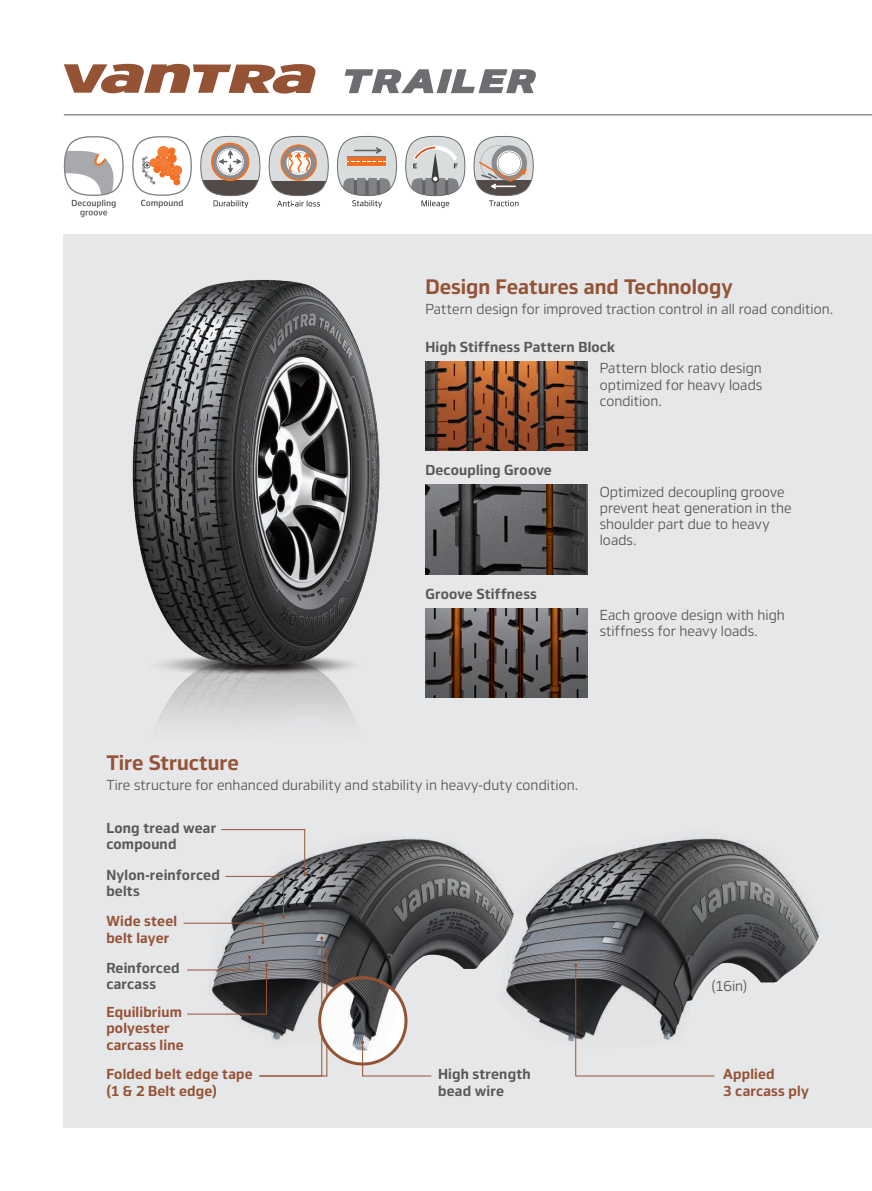
<style>
.page{position:relative;width:872px;height:1191px;background:#fff}
.page>*{position:absolute;margin:0;border:0;box-sizing:border-box;transform-origin:0 0}
.t1{font:600 19.5px "Hankook";color:#955336}
.t2{font:13.5px/16.2px "Hankook";letter-spacing:.005em;color:#57585a}
.t3{font:600 13.5px/16.2px "Hankook";letter-spacing:.015em;color:#57585a}
.t4{font:600 13.5px/16.2px "Hankook";letter-spacing:.015em;color:#955336}
</style>
<div class="page">
<div style="left:64px;top:234px;width:808px;height:893px;background:#e6e7e9"></div>
<hr style="left:64px;top:114px;width:808px;height:1px;background:#57585a">
<svg style="left:132px;top:136px;width:60px;height:72px"></svg>
<div style="left:168px;top:148px;width:7px;height:6px;border:1px solid #f36e21;border-radius:50%"></div>
<svg style="left:405px;top:136px;width:60px;height:72px"></svg>
<svg style="left:200px;top:136px;width:60px;height:72px"></svg>
<svg style="left:473px;top:136px;width:61px;height:70px"></svg>
<svg style="left:64px;top:64px;width:252px;height:30px"></svg>
<svg style="left:344px;top:69px;width:192px;height:24px"></svg>
<svg style="left:63px;top:136px;width:61px;height:81px"></svg>
<img style="left:132px;top:279px;width:322px;height:444px">
<img style="left:328px;top:837px;width:146px;height:229px">
<img style="left:474px;top:837px;width:345px;height:205px">
<svg style="left:574px;top:963px;width:141px;height:113px"></svg>
<svg style="left:183px;top:829px;width:145px;height:247px"></svg>
<img style="left:320px;top:977px;width:86px;height:87px;border-radius:43px">
<div style="left:318px;top:976px;width:89px;height:89px;border:3px solid #955336;border-radius:50%"></div>
<svg style="left:361px;top:1040px;width:71px;height:36px"></svg>
<img style="left:425px;top:485px;width:162px;height:89px">
<img style="left:425px;top:361px;width:162px;height:90px">
<img style="left:425px;top:608px;width:162px;height:89px">
<svg style="left:268px;top:136px;width:61px;height:71px"></svg>
<svg style="left:337px;top:136px;width:60px;height:72px"></svg>
<h1 class="t1" style="left:425px;top:271px;width:309px">Design Features and Technology</h1>
<p class="t2" style="left:425px;top:300px;width:409px">Pattern design for improved traction control in all road condition.</p>
<p class="t3" style="left:425px;top:338px;width:191px">High Stiffness Pattern Block</p>
<p class="t3" style="left:425px;top:461px;width:128px">Decoupling Groove</p>
<p class="t3" style="left:425px;top:585px;width:113px">Groove Stiffness</p>
<p class="t2" style="left:600px;top:359px;width:164px;text-align:justify">Pattern block ratio design optimized for heavy loads condition.</p>
<p class="t2" style="left:600px;top:483px;width:193px">Optimized decoupling groove prevent heat generation in the shoulder part due to heavy loads.</p>
<p class="t2" style="left:600px;top:606px;width:187px">Each groove design with high stiffness for heavy loads.</p>
<h1 class="t1" style="left:106px;top:747px;width:134px">Tire Structure</h1>
<p class="t2" style="left:106px;top:776px;width:473px">Tire structure for enhanced durability and stability in heavy-duty condition.</p>
<p class="t3" style="left:106px;top:819px;width:111px">Long tread wear compound</p>
<p class="t3" style="left:106px;top:865px;width:115px">Nylon-reinforced belts</p>
<p class="t4" style="left:106px;top:912px;width:72px">Wide steel belt layer</p>
<p class="t3" style="left:106px;top:959px;width:75px">Reinforced carcass</p>
<p class="t4" style="left:106px;top:1003px;width:79px">Equilibrium polyester carcass line</p>
<p class="t4" style="left:106px;top:1065px;width:148px">Folded belt edge tape (1 &amp; 2 Belt edge)</p>
<p class="t3" style="left:438px;top:1065px;width:94px">High strength bead wire</p>
<p class="t2" style="left:711px;top:977px;width:37px">(16in)</p>
<p class="t4" style="left:723px;top:1065px;width:87px">Applied<br>3 carcass ply</p>
</div>
